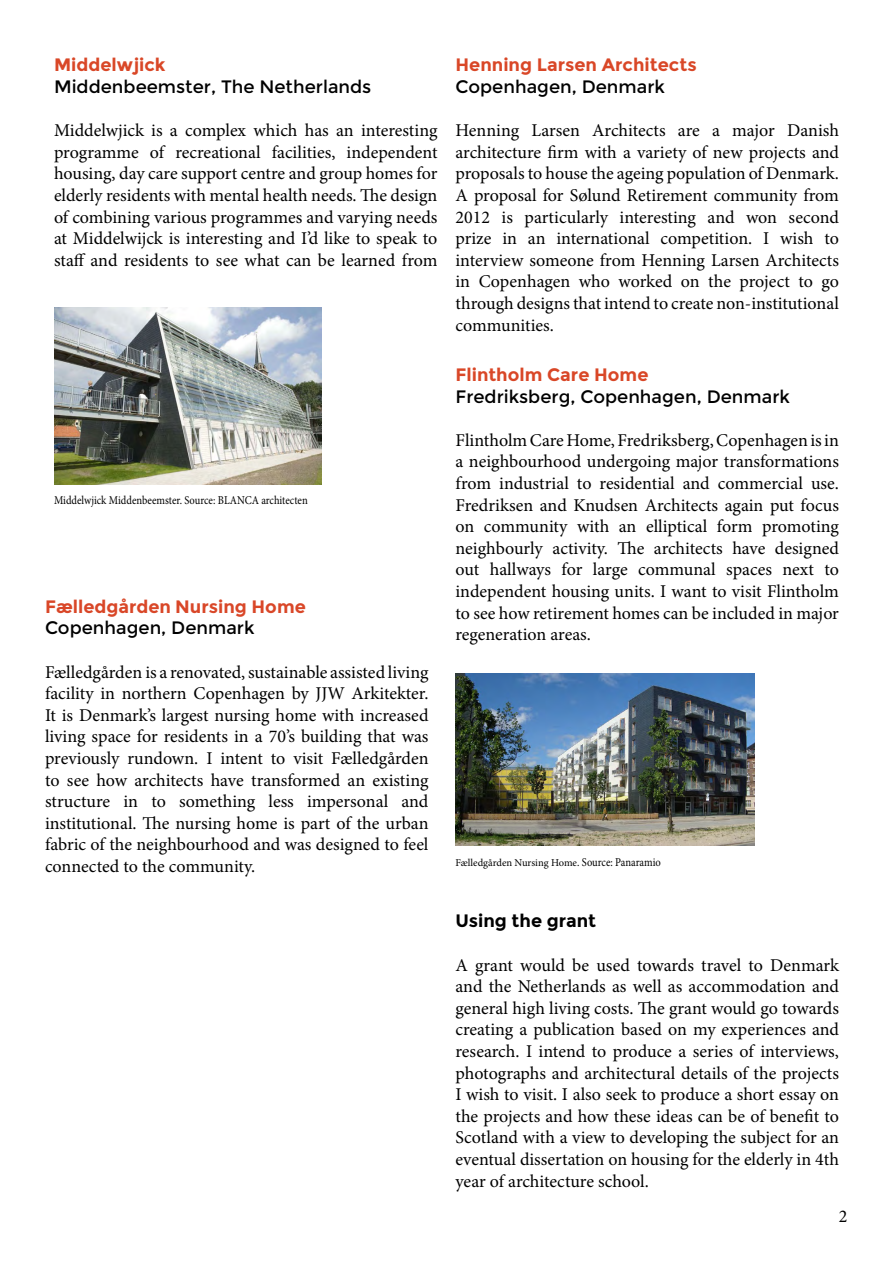
<style>
.page{position:relative;width:893px;height:1263px;background:#fff}
.page>*{position:absolute;margin:0;border:0;box-sizing:border-box;transform-origin:0 0}
.t1{font:18px/21.6px "Minion Pro";letter-spacing:-.005em;color:#000;text-align:justify}
.t2{font:18px "Montserrat";color:#000}
.t3{font:700 18px "Montserrat";color:#d94727}
.t4{font:700 18px "Montserrat";color:#d94728}
.t5{font:700 18px "Montserrat";color:#000}
.t6{font:12px "Minion Pro";color:#000101;scale:.88 1}
.t7{font:10.5px "Minion Pro";color:#000101}
.s1{color:#000101}
.s2{font-size:12px}
</style>
<div class="page">
<img style="left:54px;top:308px;width:268px;height:176px">
<img style="left:455px;top:673px;width:299px;height:172px">
<p class="t3" style="left:54px;top:54px;width:113px">Middelwjick</p>
<p class="t2" style="left:54px;top:76px;width:319px">Middenbeemster, The Netherlands</p>
<p class="t1" style="left:54px;top:120px;width:385px">Middelwjick is a complex which has an interesting programme of recreational facilities, independent housing, day care support centre and group homes for elderly residents with mental health needs. The design of combining various programmes and varying needs at Middelwijck is interesting and I’d like to speak to staff and residents to see what can be learned from</p>
<p class="t6" style="left:54px;top:493px;width:290px">Middelwjick Middenbeemster. Source: BLANCA architecten</p>
<p class="t4" style="left:45px;top:596px;width:262px">Fælledgården Nursing Home</p>
<p class="t2" style="left:45px;top:618px;width:211px">Copenhagen, Denmark</p>
<p class="t1" style="left:45px;top:661px;width:385px"><span class="s1">Fælledgården</span> is a renovated, sustainable assisted living facility in northern Copenhagen by JJW Arkitekter.<br>It is Denmark’s largest nursing home with increased living space for residents in a 70’s building that was previously rundown. I intent to visit Fælledgården to see how architects have transformed an existing structure in to something less impersonal and institutional. The nursing home is part of the urban fabric of the neighbourhood and was designed to feel connected to the community.</p>
<p class="t3" style="left:455px;top:54px;width:243px">Henning Larsen Architects</p>
<p class="t2" style="left:455px;top:76px;width:211px">Copenhagen, Denmark</p>
<p class="t1" style="left:455px;top:120px;width:385px">Henning Larsen Architects are a major Danish architecture firm with a variety of new projects and proposals to house the ageing population of Denmark.<br>A proposal for Sølund Retirement community from 2012 is particularly interesting and won second prize in an international competition. I wish to interview someone from Henning Larsen Architects in Copenhagen who worked on the project to go through designs that intend to create non-institutional communities.</p>
<p class="t3" style="left:455px;top:364px;width:194px">Flintholm Care Home</p>
<p class="t2" style="left:455px;top:386px;width:336px">Fredriksberg, Copenhagen, Denmark</p>
<p class="t1" style="left:455px;top:429px;width:385px">Flintholm Care Home, Fredriksberg, Copenhagen is in a neighbourhood undergoing major transformations from industrial to residential and commercial use.<br>Fredriksen and Knudsen Architects again put focus on community with an elliptical form promoting neighbourly activity. The architects have designed out hallways for large communal spaces next to independent housing units. I want to visit Flintholm to see how retirement homes can be included in major regeneration areas.</p>
<p class="t7" style="left:455px;top:855px;width:207px">Fælledgården Nursing Home<span class="s2">. Source: Panaramio</span></p>
<p class="t5" style="left:455px;top:910px;width:142px">Using the grant</p>
<p class="t1" style="left:455px;top:954px;width:385px">A grant would be used towards travel to Denmark and the Netherlands as well as accommodation and general high living costs. The grant would go towards creating a publication based on my experiences and research. I intend to produce a series of interviews, photographs and architectural details of the projects I wish to visit. I also seek to produce a short essay on the projects and how these ideas can be of benefit to Scotland with a view to developing the subject for an eventual dissertation on housing for the elderly in 4th year of architecture school.</p>
<p class="t1" style="left:839px;top:1205px;width:10px">2</p>
</div>
